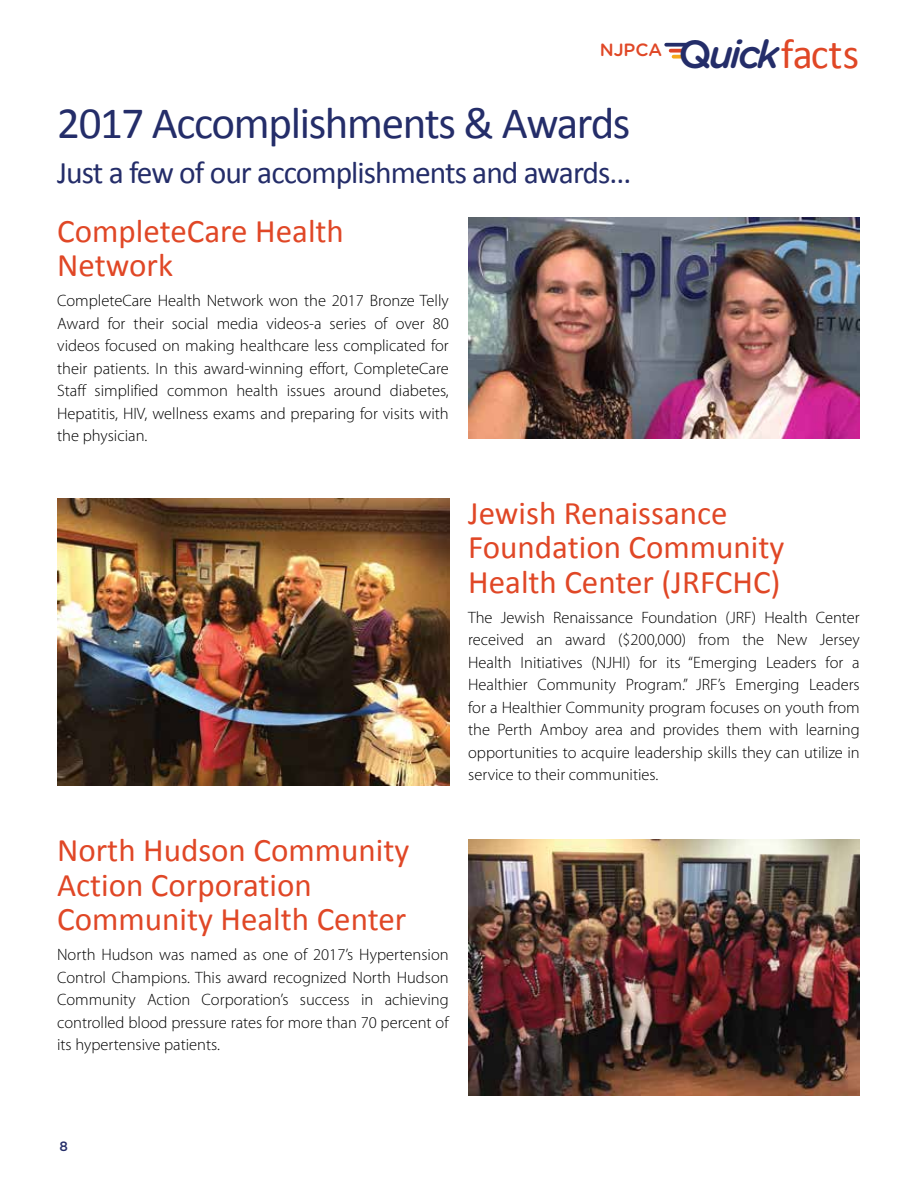
<style>
.page{position:relative;width:918px;height:1188px;background:#fff}
.page>*{position:absolute;margin:0;border:0;box-sizing:border-box;transform-origin:0 0}
.t1{font:45px "Calibri";letter-spacing:-.03em;color:#242d69}
.t2{font:33px/34.5px "Calibri";color:#e04726}
.t3{font:31.5px "Calibri";letter-spacing:-.03em;color:#242d69}
.t4{font:500 17.7px "Gotham Rounded";color:#e04726}
.t5{font:300 16.5px/22.5px "Myriad Pro";color:#000;text-align:justify}
.t6{font:500 13.5px "Gotham Rounded";color:#242d69}
.s1{font-size:39.3px;color:#242d69}
.s2{font-style:italic;font-size:39.3px;color:#242d69}
.s3{font-family:"Calibri";font-weight:400;font-size:42px}
</style>
<div class="page">
<img style="left:468px;top:217px;width:392px;height:222px">
<svg style="left:666px;top:43px;width:22px;height:4px"></svg>
<svg style="left:671px;top:49px;width:12px;height:4px"></svg>
<svg style="left:674px;top:55px;width:9px;height:4px"></svg>
<img style="left:58px;top:499px;width:391px;height:287px">
<img style="left:468px;top:839px;width:392px;height:256px">
<p class="t4" style="left:600px;top:38px;width:261px">NJPCA <span class="s1">Q</span><span class="s2">uick</span><span class="s3">facts</span></p>
<h1 class="t1" style="left:57px;top:92px;width:575px">2017 Accomplishments &amp; Awards</h1>
<h3 class="t3" style="left:57px;top:151px;width:576px">Just a few of our accomplishments and awards...</h3>
<h2 class="t2" style="left:57px;top:213px;width:288px">CompleteCare Health<br>Network</h2>
<p class="t5" style="left:57px;top:290px;width:393px">CompleteCare Health Network won the 2017 Bronze Telly Award for their social media videos-a series of over 80 videos focused on making healthcare less complicated for their patients. In this award-winning effort, CompleteCare Staff simplified common health issues around diabetes, Hepatitis, HIV, wellness exams and preparing for visits with the physician.</p>
<h2 class="t2" style="left:468px;top:495px;width:318px">Jewish Renaissance<br>Foundation Community<br>Health Center (JRFCHC)</h2>
<p class="t5" style="left:468px;top:606px;width:393px">The Jewish Renaissance Foundation (JRF) Health Center received an award ($200,000) from the New Jersey Health Initiatives (NJHI) for its “Emerging Leaders for a Healthier Community Program.” JRF’s Emerging Leaders for a Healthier Community program focuses on youth from the Perth Amboy area and provides them with learning opportunities to acquire leadership skills they can utilize in service to their communities.</p>
<h2 class="t2" style="left:57px;top:832px;width:354px">North Hudson Community<br>Action Corporation<br>Community Health Center</h2>
<p class="t5" style="left:57px;top:944px;width:393px">North Hudson was named as one of 2017’s Hypertension Control Champions. This award recognized North Hudson Community Action Corporation’s success in achieving controlled blood pressure rates for more than 70 percent of its hypertensive patients.</p>
<p class="t6" style="left:59px;top:1136px;width:10px">8</p>
</div>
